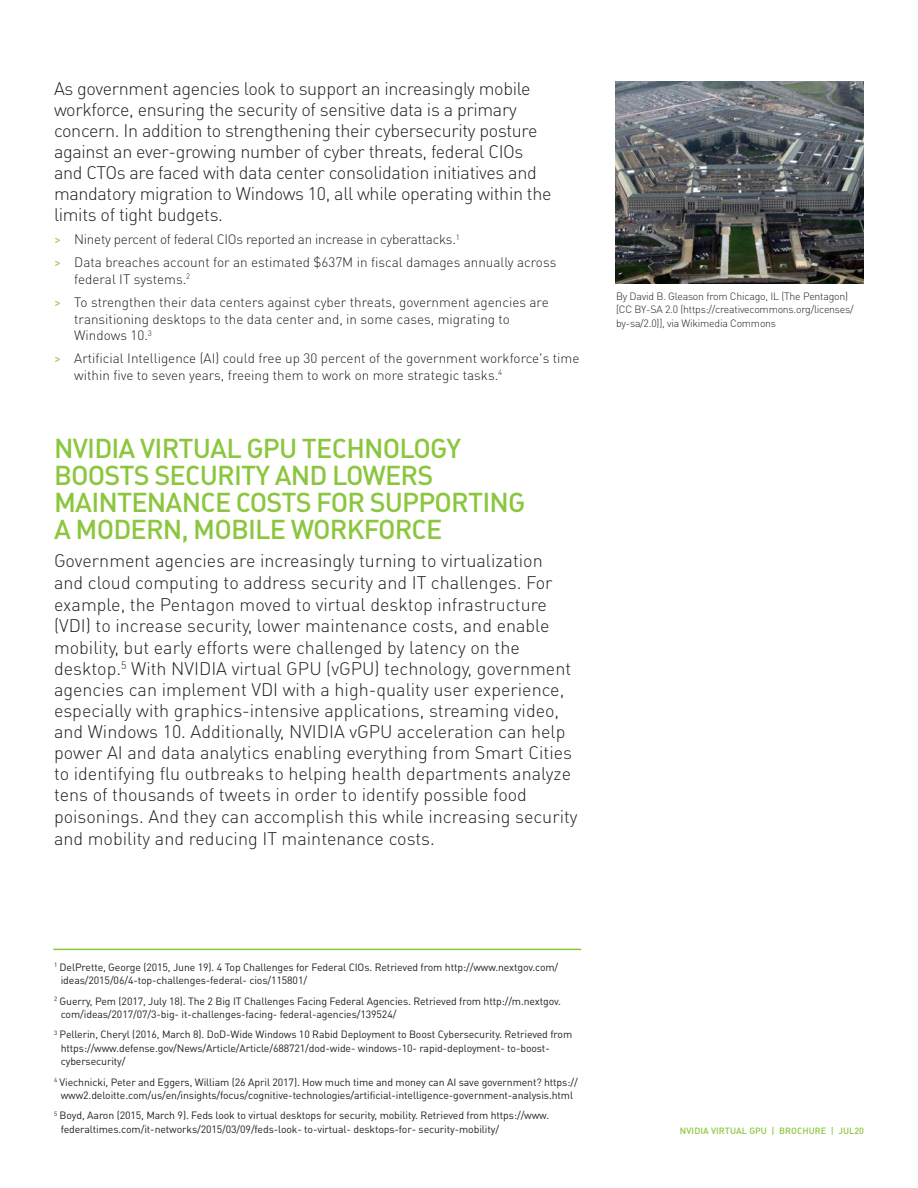
<style>
.page{position:relative;width:918px;height:1188px;background:#fff}
.page>*{position:absolute;margin:0;border:0;box-sizing:border-box;transform-origin:0 0}
.t1{font:500 27px/27px "DIN Pro";letter-spacing:-.03em;color:#8bc63e}
.Small_Text_Heading{font:300 18px/21.3px "DIN Pro";color:#231f20}
.Body_Text__Bulleted{font:300 18px/21px "DIN Pro";letter-spacing:-.02em;color:#231f20}
.t2{font:300 13.5px/16.5px "DIN Pro";color:#231f20}
.t3{font:300 13.5px "DIN Pro";letter-spacing:-.02em;color:#231f20}
.t4{font:10.5px/13.5px "DIN Pro";letter-spacing:-.01em;color:#231f20}
.t5{font:300 10.5px/13.5px "DIN Pro";letter-spacing:-.02em;color:#231f20}
.t6{font:500 9px "DIN Pro";letter-spacing:.01em;color:#8bc63e}
.s1{font-weight:400;color:#8bc63e}
</style>
<div class="page">
<hr style="left:53px;top:949px;width:528px;height:1px;background:#8bc63e">
<img style="left:616px;top:81px;width:248px;height:203px">
<p class="Body_Text__Bulleted" style="left:54px;top:77px;width:499px">As government agencies look to support an increasingly mobile workforce, ensuring the security of sensitive data is a primary concern. In addition to strengthening their cybersecurity posture against an ever-growing number of cyber threats, federal CIOs and CTOs are faced with data center consolidation initiatives and mandatory migration to Windows 10, all while operating within the limits of tight budgets.</p>
<p class="t3" style="left:54px;top:230px;width:407px"><span class="s1">&gt;</span> Ninety percent of federal CIOs reported an increase in cyberattacks.<sup>1</sup></p>
<p class="t2" style="left:74px;top:254px;width:484px;text-indent:-20px"><span class="s1">&gt;</span> Data breaches account for an estimated $637M in fiscal damages annually across federal IT systems.<sup>2</sup></p>
<p class="t2" style="left:74px;top:293px;width:476px;text-indent:-20px"><span class="s1">&gt;</span> To strengthen their data centers against cyber threats, government agencies are transitioning desktops to the data center and, in some cases, migrating to<br>Windows 10.<sup>3</sup></p>
<p class="t2" style="left:74px;top:350px;width:507px;text-indent:-20px"><span class="s1">&gt;</span> Artificial Intelligence (AI) could free up 30 percent of the government workforce's time within five to seven years, freeing them to work on more strategic tasks.<sup>4</sup></p>
<h5 class="t1" style="left:54px;top:434px;width:473px">NVIDIA VIRTUAL GPU TECHNOLOGY<br>BOOSTS SECURITY AND LOWERS<br>MAINTENANCE COSTS FOR SUPPORTING<br>A MODERN, MOBILE WORKFORCE</h5>
<p class="Small_Text_Heading" style="left:54px;top:550px;width:525px">Government agencies are increasingly turning to virtualization<br>and cloud computing to address security and IT challenges. For example, the Pentagon moved to virtual desktop infrastructure (VDI) to increase security, lower maintenance costs, and enable mobility, but early efforts were challenged by latency on the desktop.<sup>5</sup> With NVIDIA virtual GPU (vGPU) technology, government agencies can implement VDI with a high-quality user experience, especially with graphics-intensive applications, streaming video, and Windows 10. Additionally, NVIDIA vGPU acceleration can help power AI and data analytics enabling everything from Smart Cities to identifying flu outbreaks to helping health departments analyze tens of thousands of tweets in order to identify possible food poisonings. And they can accomplish this while increasing security and mobility and reducing IT maintenance costs.</p>
<h3 class="t5" style="left:616px;top:289px;width:239px">By David B. Gleason from Chicago, IL (The Pentagon) [CC BY-SA 2.0 (https://creativecommons.org/licenses/ by-sa/2.0)], via Wikimedia Commons</h3>
<p class="t4" style="left:61px;top:960px;width:499px;text-indent:-7px"><sup>1</sup> DelPrette, George (2015, June 19). 4 Top Challenges for Federal CIOs. Retrieved from http://www.nextgov.com/ ideas/2015/06/4-top-challenges-federal- cios/115801/</p>
<p class="t4" style="left:61px;top:994px;width:502px;text-indent:-7px"><sup>2</sup> Guerry, Pem (2017, July 18). The 2 Big IT Challenges Facing Federal Agencies. Retrieved from http://m.nextgov. com/ideas/2017/07/3-big- it-challenges-facing- federal-agencies/139524/</p>
<p class="t4" style="left:61px;top:1027px;width:513px;text-indent:-7px"><sup>3</sup> Pellerin, Cheryl (2016, March 8). DoD-Wide Windows 10 Rabid Deployment to Boost Cybersecurity. Retrieved from https://www.defense.gov/News/Article/Article/688721/dod-wide- windows-10- rapid-deployment- to-boost&shy;cybersecurity/</p>
<p class="t4" style="left:54px;top:1075px;width:525px;text-align:center"><sup>4</sup> Viechnicki, Peter and Eggers, William (26 April 2017). How much time and money can AI save government? https:// www2.deloitte.com/us/en/insights/focus/cognitive-technologies/artificial-intelligence-government-analysis.html</p>
<p class="t4" style="left:61px;top:1108px;width:490px;text-indent:-7px"><sup>5</sup> Boyd, Aaron (2015, March 9). Feds look to virtual desktops for security, mobility. Retrieved from https://www. federaltimes.com/it-networks/2015/03/09/feds-look- to-virtual- desktops-for- security-mobility/</p>
<p class="t6" style="left:680px;top:1125px;width:186px">NVIDIA VIRTUAL GPU | BROCHURE | Jul20</p>
</div>
